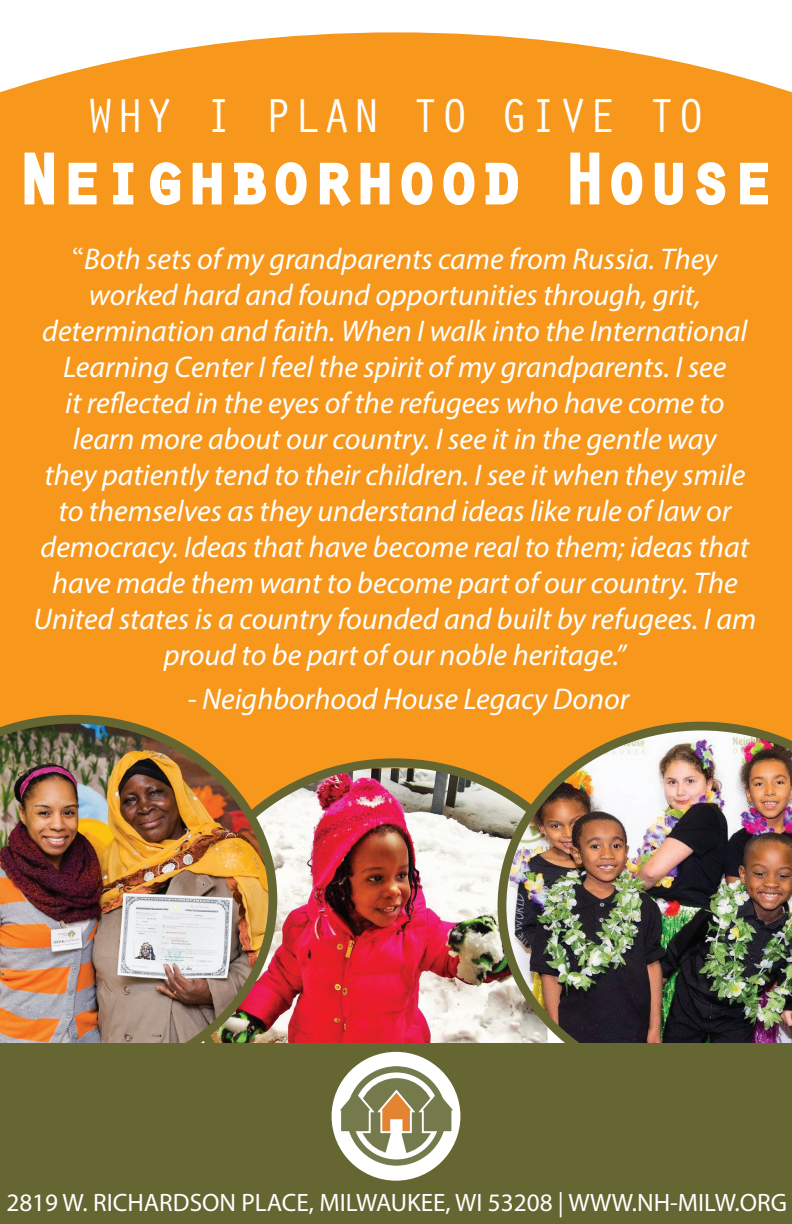
<style>
.page{position:relative;width:792px;height:1224px;background:#fff}
.page>*{position:absolute;margin:0;border:0;box-sizing:border-box;transform-origin:0 0}
.t1{font:49.2px "Orator Std";color:#fff}
.t2{font:italic 30px/36px "Myriad Pro";color:#fff;text-align:center}
.t3{font:25.2px "Myriad Pro";color:#fff}
.s1{font-family:"Minion Pro";font-style:normal}
</style>
<div class="page">
<div style="left:0;top:32px;width:792px;height:736px;background:#f7981d"></div>
<img style="left:277px;top:768px;width:221px;height:276px">
<img style="left:0;top:715px;width:277px;height:329px">
<img style="left:498px;top:722px;width:294px;height:322px">
<svg style="left:22px;top:150px;width:35px;height:57px"></svg>
<svg style="left:66px;top:160px;width:33px;height:47px"></svg>
<svg style="left:111px;top:160px;width:25px;height:47px"></svg>
<svg style="left:147px;top:160px;width:77px;height:48px"></svg>
<svg style="left:231px;top:160px;width:78px;height:48px"></svg>
<svg style="left:317px;top:160px;width:75px;height:50px"></svg>
<svg style="left:399px;top:160px;width:36px;height:48px"></svg>
<svg style="left:441px;top:160px;width:36px;height:48px"></svg>
<svg style="left:483px;top:160px;width:38px;height:47px"></svg>
<svg style="left:568px;top:150px;width:34px;height:57px"></svg>
<svg style="left:609px;top:160px;width:36px;height:48px"></svg>
<svg style="left:652px;top:160px;width:33px;height:48px"></svg>
<svg style="left:692px;top:160px;width:36px;height:48px"></svg>
<svg style="left:738px;top:160px;width:33px;height:47px"></svg>
<div style="left:0;top:1044px;width:792px;height:180px;background:#663"></div>
<div style="left:332px;top:1052px;width:128px;height:129px;background:#fff;border-radius:50%"></div>
<svg style="left:336px;top:1067px;width:121px;height:98px"></svg>
<h1 class="t1" style="left:86px;top:80px;width:622px">WHY I PLAN TO GIVE TO</h1>
<p class="t2" style="left:33px;top:240px;width:724px"><span class="s1">“</span>Both sets of my grandparents came from Russia. They worked hard and found opportunities through, grit, determination and faith. When I walk into the International Learning Center I feel the spirit of my grandparents. I see<br>it reflected in the eyes of the refugees who have come to learn more about our country. I see it in the gentle way<br>they patiently tend to their children. I see it when they smile to themselves as they understand ideas like rule of law or democracy. Ideas that have become real to them; ideas that have made them want to become part of our country. The United states is a country founded and built by refugees. I am proud to be part of our noble heritage.”</p>
<p class="t2" style="left:188px;top:680px;width:443px">- Neighborhood House Legacy Donor</p>
<p class="t3" style="left:6px;top:1187px;width:782px">2819 W. RICHARDSON PLACE, MILWAUKEE, WI 53208 | WWW.NH-MILW.ORG</p>
</div>
